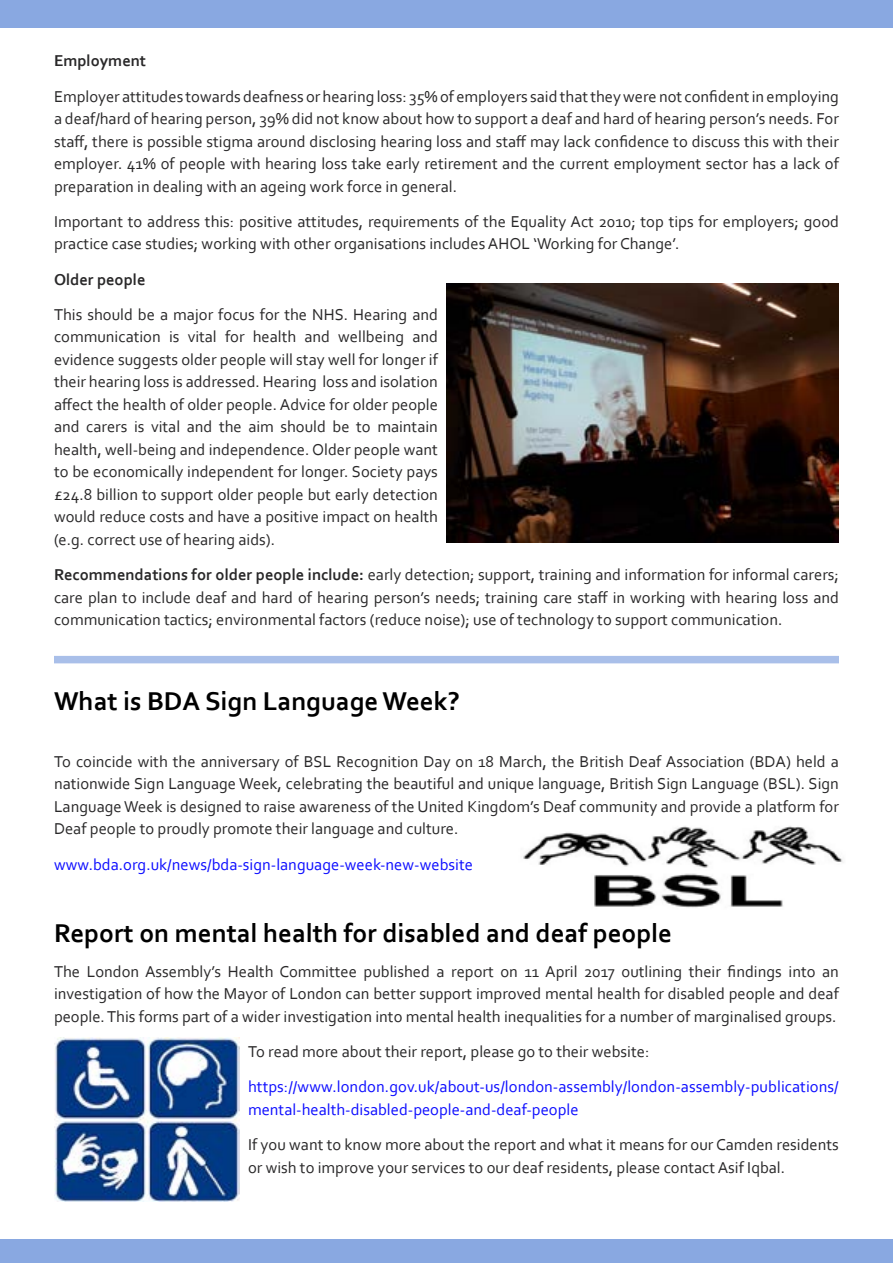
<style>
.page{position:relative;width:893px;height:1263px;background:#fff}
.page>*{position:absolute;margin:0;border:0;box-sizing:border-box;transform-origin:0 0}
.t1{font:700 27px "Corbel";color:#000}
.t2{font:16.5px/22.5px "Corbel";color:#292829;text-align:justify}
.t3{font:16.5px/22.5px "Corbel";color:#0d0dff}
.t4{font:700 16.5px "Corbel";color:#292829}
.s1{font-weight:700}
</style>
<div class="page">
<div style="left:0;top:0;width:893px;height:28px;background:#89a8e1"></div>
<div style="left:0;top:1239px;width:893px;height:24px;background:#89a8e1"></div>
<img style="left:523px;top:826px;width:320px;height:82px">
<img style="left:446px;top:284px;width:393px;height:258px">
<div style="left:54px;top:656px;width:785px;height:7px;background:#a9bfe9"></div>
<img style="left:54px;top:1038px;width:186px;height:163px">
<p class="t4" style="left:54px;top:51px;width:94px">Employment</p>
<p class="t2" style="left:54px;top:84px;width:786px">Employer attitudes towards deafness or hearing loss: 35% of employers said that they were not confident in employing a deaf/hard of hearing person, 39% did not know about how to support a deaf and hard of hearing person’s needs. For staff, there is possible stigma around disclosing hearing loss and staff may lack confidence to discuss this with their employer. 41% of people with hearing loss take early retirement and the current employment sector has a lack of preparation in dealing with an ageing work force in general.</p>
<p class="t2" style="left:54px;top:210px;width:786px">Important to address this: positive attitudes, requirements of the Equality Act 2010; top tips for employers; good practice case studies; working with other organisations includes AHOL ‘Working for Change’.</p>
<p class="t4" style="left:54px;top:269px;width:93px">Older people</p>
<p class="t2" style="left:54px;top:303px;width:385px">This should be a major focus for the NHS. Hearing and communication is vital for health and wellbeing and evidence suggests older people will stay well for longer if their hearing loss is addressed. Hearing loss and isolation affect the health of older people. Advice for older people and carers is vital and the aim should be to maintain health, well-being and independence. Older people want to be economically independent for longer. Society pays £24.8 billion to support older people but early detection would reduce costs and have a positive impact on health (e.g. correct use of hearing aids).</p>
<p class="t2" style="left:54px;top:563px;width:786px"><span class="s1">Recommendations for older people include:</span> early detection; support, training and information for informal carers; care plan to include deaf and hard of hearing person’s needs; training care staff in working with hearing loss and communication tactics; environmental factors (reduce noise); use of technology to support communication.</p>
<h1 class="t1" style="left:54px;top:684px;width:407px">What is BDA Sign Language Week?</h1>
<p class="t2" style="left:54px;top:750px;width:786px">To coincide with the anniversary of BSL Recognition Day on 18 March, the British Deaf Association (BDA) held a nationwide Sign Language Week, celebrating the beautiful and unique language, British Sign Language (BSL). Sign Language Week is designed to raise awareness of the United Kingdom’s Deaf community and provide a platform for Deaf people to proudly promote their language and culture.</p>
<p class="t3" style="left:54px;top:852px;width:420px">www.bda.org.uk/news/bda-sign-language-week-new-website</p>
<h1 class="t1" style="left:54px;top:916px;width:619px">Report on mental health for disabled and deaf people</h1>
<p class="t2" style="left:54px;top:960px;width:786px">The London Assembly’s Health Committee published a report on 11 April 2017 outlining their findings into an investigation of how the Mayor of London can better support improved mental health for disabled people and deaf people. This forms part of a wider investigation into mental health inequalities for a number of marginalised groups.</p>
<p class="t2" style="left:248px;top:1040px;width:403px">To read more about their report, please go to their website:</p>
<p class="t3" style="left:248px;top:1075px;width:592px">https://www.london.gov.uk/about-us/london-assembly/london-assembly-publications/ mental-health-disabled-people-and-deaf-people</p>
<p class="t2" style="left:248px;top:1133px;width:592px">If you want to know more about the report and what it means for our Camden residents or wish to improve your services to our deaf residents, please contact Asif Iqbal.</p>
</div>
